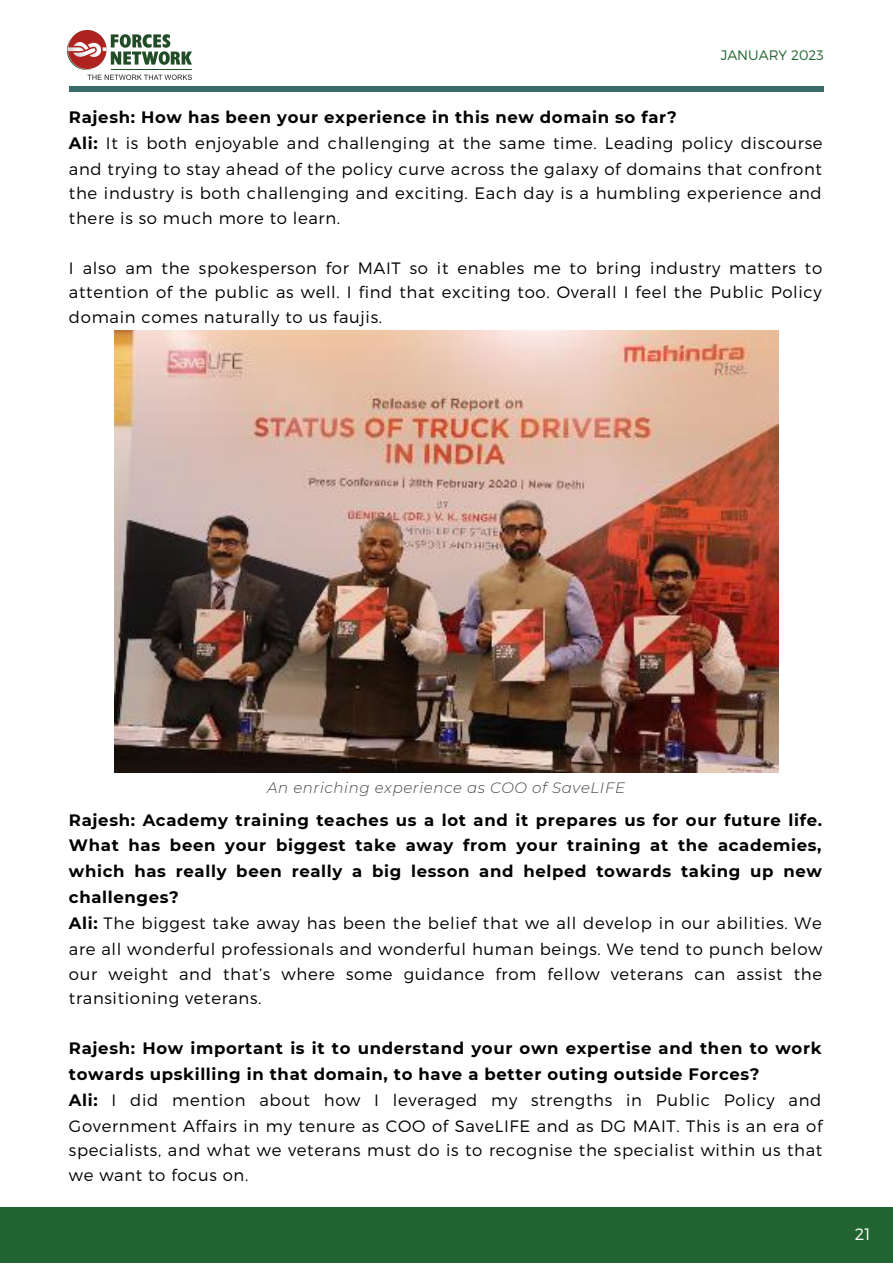
<style>
.page{position:relative;width:893px;height:1264px;background:#fff}
.page>*{position:absolute;margin:0;border:0;box-sizing:border-box;transform-origin:0 0}
.t1{font:300 16.5px/25.3px "Montserrat";letter-spacing:.04em;color:#000}
.t2{font:300 16.5px "Montserrat";color:#fff}
.t3{font:italic 300 15px "Montserrat";letter-spacing:.04em;color:#444440}
.t4{font:300 13.8px "Montserrat";color:#226431}
.s1{font-weight:700}
</style>
<div class="page">
<div style="left:0;top:1206px;width:892px;height:56px;background:#226431"></div>
<img style="left:67px;top:31px;width:124px;height:48px">
<div style="left:69px;top:86px;width:754px;height:6px;background:#376c6b"></div>
<img style="left:115px;top:331px;width:663px;height:441px">
<p class="t4" style="left:720px;top:46px;width:104px">JANUARY 2023</p>
<p class="t1" style="left:69px;top:104px;width:755px"><span class="s1">Rajesh: How has been your experience in this new domain so far?<br>Ali:</span> It is both enjoyable and challenging at the same time. Leading policy discourse and trying to stay ahead of the policy curve across the galaxy of domains that confront the industry is both challenging and exciting. Each day is a humbling experience and there is so much more to learn.</p>
<p class="t1" style="left:69px;top:254px;width:754px;line-height:24.8px;text-align:justify">I also am the spokesperson for MAIT so it enables me to bring industry matters to attention of the public as well. I find that exciting too. Overall I feel the Public Policy domain comes naturally to us faujis.</p>
<p class="t3" style="left:267px;top:779px;width:359px">An enriching experience as COO of SaveLIFE</p>
<p class="t1" style="left:69px;top:806px;width:755px"><span class="s1">Rajesh: Academy training teaches us a lot and it prepares us for our future life.<br>What has been your biggest take away from your training at the academies, which has really been really a big lesson and helped towards taking up new challenges?<br>Ali:</span> The biggest take away has been the belief that we all develop in our abilities. We are all wonderful professionals and wonderful human beings. We tend to punch below our weight and that’s where some guidance from fellow veterans can assist the transitioning veterans.</p>
<p class="t1" style="left:69px;top:1034px;width:755px"><span class="s1">Rajesh: How important is it to understand your own expertise and then to work towards upskilling in that domain, to have a better outing outside Forces?<br>Ali:</span> I did mention about how I leveraged my strengths in Public Policy and Government Affairs in my tenure as COO of SaveLIFE and as DG MAIT. This is an era of specialists, and what we veterans must do is to recognise the specialist within us that we want to focus on.</p>
<p class="t2" style="left:854px;top:1223px;width:17px">21</p>
</div>
